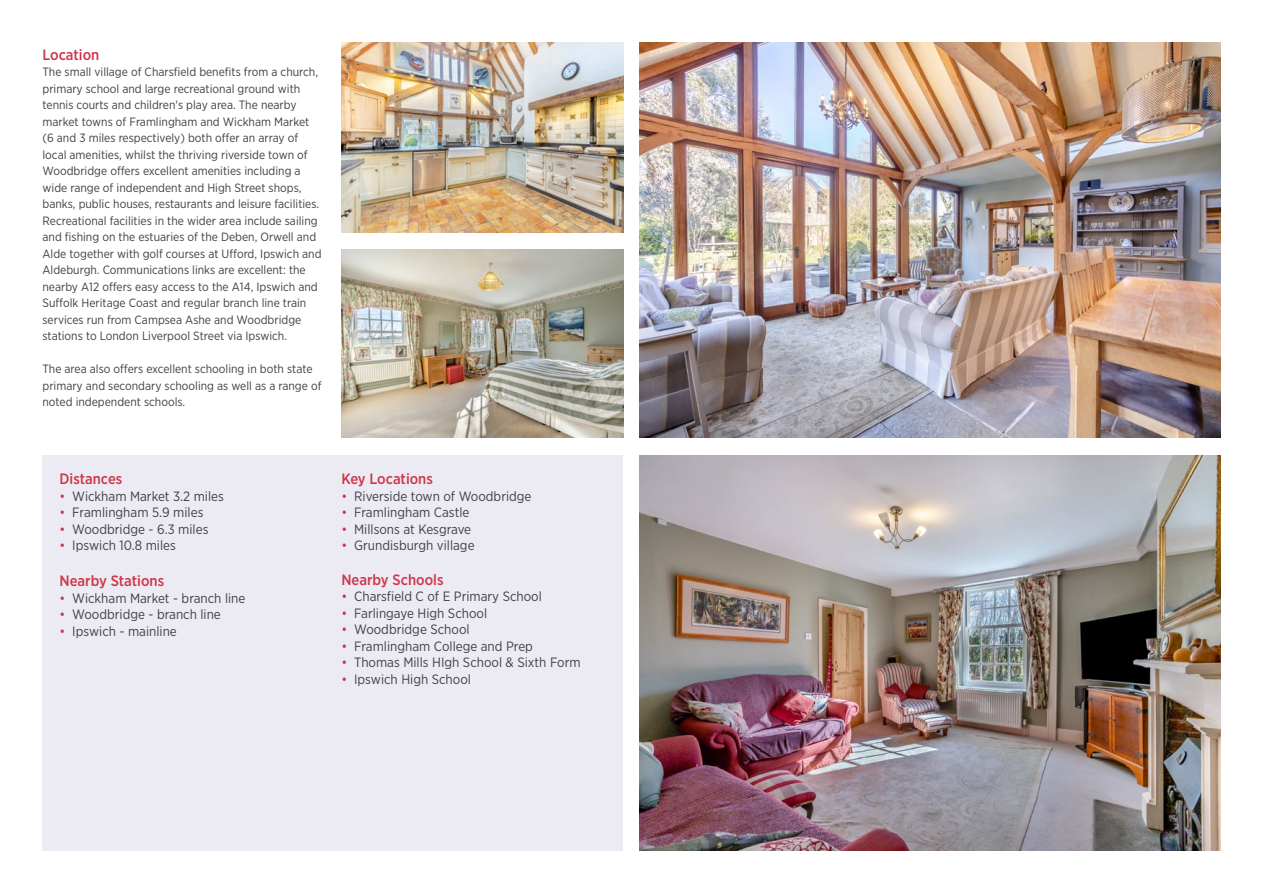
<style>
.page{position:relative;width:1263px;height:893px;background:#fff}
.page>*{position:absolute;margin:0;border:0;box-sizing:border-box;transform-origin:0 0}
.t1{font:500 15px "Gotham Narrow";color:#cd364a}
.t2{font:13.5px "Gotham Narrow";color:#414042}
.t3{font:12px/16.5px "Gotham Narrow";color:#414042}
.s1{color:#cd364a}
</style>
<div class="page">
<img style="left:640px;top:455px;width:580px;height:395px">
<img style="left:640px;top:43px;width:580px;height:395px">
<img style="left:341px;top:43px;width:283px;height:189px">
<img style="left:341px;top:249px;width:283px;height:189px">
<div style="left:43px;top:455px;width:580px;height:395px;background:#ecebf3"></div>
<p class="t1" style="left:43px;top:45px;width:58px">Location</p>
<p class="t3" style="left:43px;top:64px;width:281px">The small village of Charsfield benefits from a church, primary school and large recreational ground with tennis courts and children's play area. The nearby market towns of Framlingham and Wickham Market (6 and 3 miles respectively) both offer an array of local amenities, whilst the thriving riverside town of Woodbridge offers excellent amenities including a wide range of independent and High Street shops, banks, public houses, restaurants and leisure facilities.<br>Recreational facilities in the wider area include sailing and fishing on the estuaries of the Deben, Orwell and Alde together with golf courses at Ufford, Ipswich and Aldeburgh. Communications links are excellent: the nearby A12 offers easy access to the A14, Ipswich and Suffolk Heritage Coast and regular branch line train services run from Campsea Ashe and Woodbridge stations to London Liverpool Street via Ipswich.</p>
<p class="t3" style="left:43px;top:361px;width:280px">The area also offers excellent schooling in both state primary and secondary schooling as well as a range of noted independent schools.</p>
<p class="t1" style="left:60px;top:469px;width:64px">Distances</p>
<p class="t2" style="left:60px;top:487px;width:166px"><span class="s1">•</span> Wickham Market 3.2 miles</p>
<p class="t2" style="left:60px;top:504px;width:145px"><span class="s1">•</span> Framlingham 5.9 miles</p>
<p class="t2" style="left:60px;top:520px;width:150px"><span class="s1">•</span> Woodbridge - 6.3 miles</p>
<p class="t2" style="left:60px;top:537px;width:118px"><span class="s1">•</span> Ipswich 10.8 miles</p>
<p class="t1" style="left:60px;top:571px;width:106px">Nearby Stations</p>
<p class="t2" style="left:60px;top:589px;width:187px"><span class="s1">•</span> Wickham Market - branch line</p>
<p class="t2" style="left:60px;top:606px;width:163px"><span class="s1">•</span> Woodbridge - branch line</p>
<p class="t2" style="left:60px;top:622px;width:119px"><span class="s1">•</span> Ipswich - mainline</p>
<p class="t1" style="left:341px;top:469px;width:93px">Key Locations</p>
<p class="t2" style="left:341px;top:487px;width:192px"><span class="s1">•</span> Riverside town of Woodbridge</p>
<p class="t2" style="left:341px;top:504px;width:129px"><span class="s1">•</span> Framlingham Castle</p>
<p class="t2" style="left:341px;top:520px;width:131px"><span class="s1">•</span> Millsons at Kesgrave</p>
<p class="t2" style="left:341px;top:537px;width:135px"><span class="s1">•</span> Grundisburgh village</p>
<p class="t1" style="left:341px;top:570px;width:104px">Nearby Schools</p>
<p class="t2" style="left:341px;top:588px;width:202px"><span class="s1">•</span> Charsfield C of E Primary School</p>
<p class="t2" style="left:341px;top:604px;width:147px"><span class="s1">•</span> Farlingaye High School</p>
<p class="t2" style="left:341px;top:621px;width:130px"><span class="s1">•</span> Woodbridge School</p>
<p class="t2" style="left:341px;top:637px;width:193px"><span class="s1">•</span> Framlingham College and Prep</p>
<p class="t2" style="left:341px;top:654px;width:241px"><span class="s1">•</span> Thomas Mills HIgh School &amp; Sixth Form</p>
<p class="t2" style="left:341px;top:670px;width:131px"><span class="s1">•</span> Ipswich High School</p>
</div>
